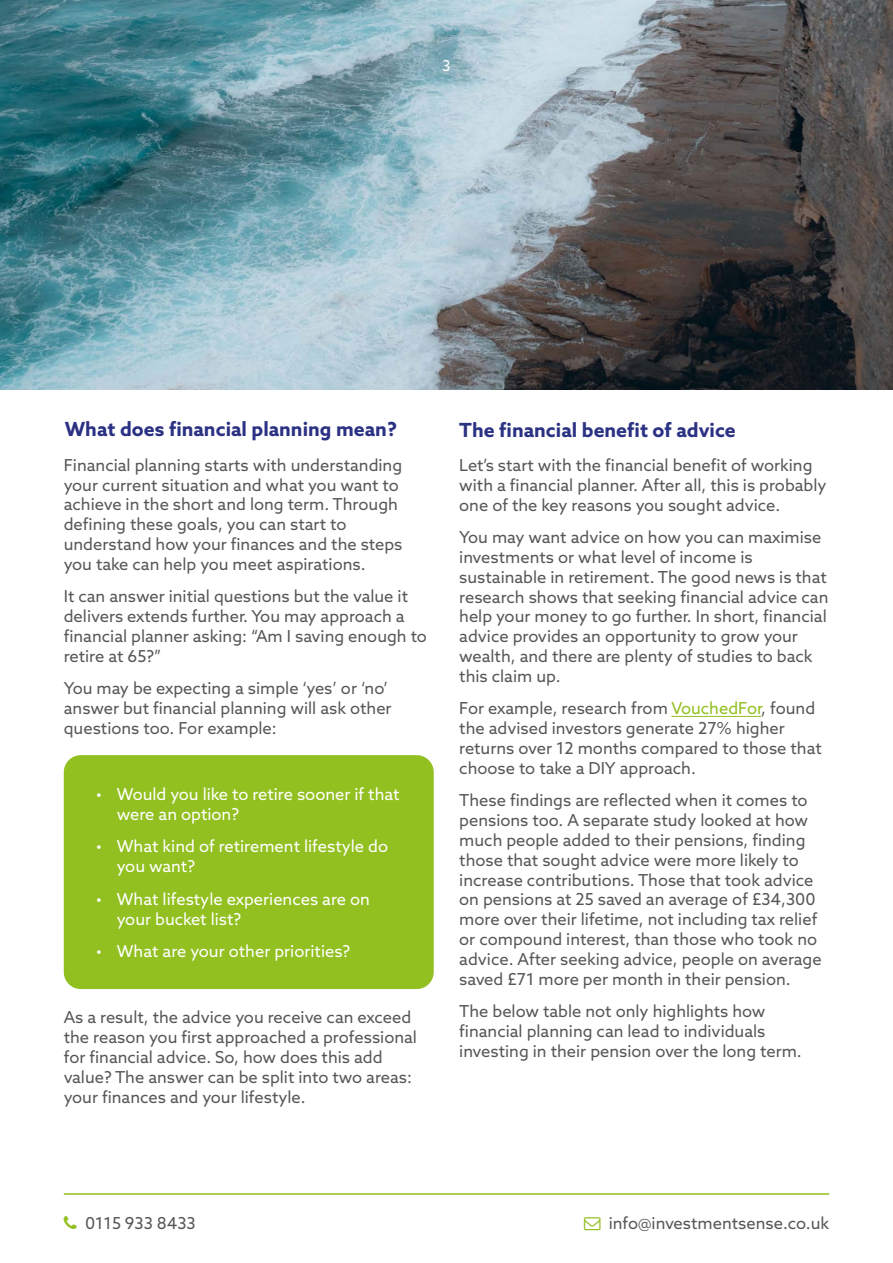
<style>
.page{position:relative;width:893px;height:1263px;background:#fff}
.page>*{position:absolute;margin:0;border:0;box-sizing:border-box;transform-origin:0 0}
.t1{font:700 19.5px "Azo Sans";color:#2b3183}
.t2{font:16.5px/19.8px "Azo Sans";color:#575756}
.t3{font:16.5px/19.8px "Azo Sans";color:#fff}
.t4{font:15px "Azo Sans";color:#fff}
.s1{color:#92c020}
</style>
<div class="page">
<img style="left:0;top:0;width:893px;height:389px">
<hr style="left:64px;top:1193px;width:765px;height:2px;background:#92c020">
<div style="left:64px;top:755px;width:370px;height:234px;background:#92c020;border-radius:17px"></div>
<hr style="left:671px;top:716px;width:90px;height:1px;background:#92c020">
<p class="t4" style="left:442px;top:56px;width:10px">3</p>
<p class="t1" style="left:65px;top:416px;width:334px">What does financial planning mean?</p>
<p class="t2" style="left:64px;top:455px;width:340px">Financial planning starts with understanding your current situation and what you want to achieve in the short and long term. Through defining these goals, you can start to understand how your finances and the steps you take can help you meet aspirations.</p>
<p class="t2" style="left:64px;top:586px;width:365px">It can answer initial questions but the value it delivers extends further. You may approach a financial planner asking: “Am I saving enough to retire at 65?”</p>
<p class="t2" style="left:64px;top:678px;width:329px">You may be expecting a simple ‘yes’ or ‘no’ answer but financial planning will ask other questions too. For example:</p>
<p class="t3" style="left:117px;top:784px;width:284px;text-indent:-21px">• Would you like to retire sooner if that were an option?</p>
<p class="t3" style="left:117px;top:836px;width:273px;text-indent:-21px">• What kind of retirement lifestyle do you want?</p>
<p class="t3" style="left:117px;top:889px;width:255px;text-indent:-21px">• What lifestyle experiences are on your bucket list?</p>
<p class="t3" style="left:96px;top:941px;width:256px">• What are your other priorities?</p>
<p class="t2" style="left:64px;top:1007px;width:355px">As a result, the advice you receive can exceed the reason you first approached a professional for financial advice. So, how does this add value? The answer can be split into two areas: your finances and your lifestyle.</p>
<p class="t1" style="left:459px;top:417px;width:278px">The financial benefit of advice</p>
<p class="t2" style="left:459px;top:455px;width:369px">Let’s start with the financial benefit of working with a financial planner. After all, this is probably one of the key reasons you sought advice.</p>
<p class="t2" style="left:459px;top:527px;width:371px">You may want advice on how you can maximise investments or what level of income is sustainable in retirement. The good news is that research shows that seeking financial advice can help your money to go further. In short, financial advice provides an opportunity to grow your wealth, and there are plenty of studies to back this claim up.</p>
<p class="t2" style="left:459px;top:698px;width:364px">For example, research from <span class="s1">VouchedFor</span>, found the advised investors generate 27% higher returns over 12 months compared to those that choose to take a DIY approach.</p>
<p class="t2" style="left:459px;top:790px;width:364px">These findings are reflected when it comes to pensions too. A separate study looked at how much people added to their pensions, finding those that sought advice were more likely to increase contributions. Those that took advice on pensions at 25 saved an average of £34,300 more over their lifetime, not including tax relief or compound interest, than those who took no advice. After seeking advice, people on average saved £71 more per month in their pension.</p>
<p class="t2" style="left:459px;top:1001px;width:344px">The below table not only highlights how financial planning can lead to individuals investing in their pension over the long term.</p>
<p class="t2" style="left:85px;top:1213px;width:112px">0115 933 8433</p>
<p class="t2" style="left:609px;top:1213px;width:222px">info@investmentsense.co.uk</p>
</div>
